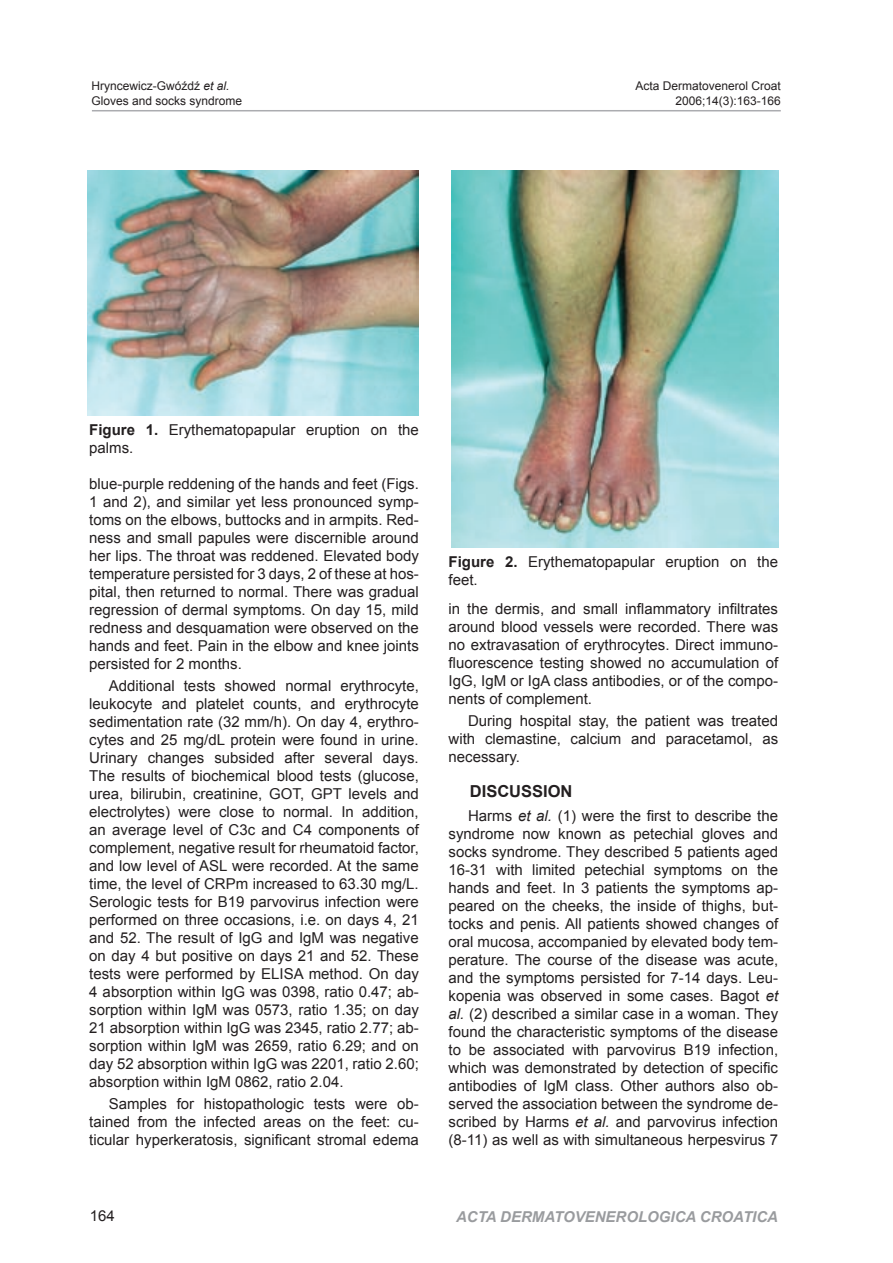
<style>
.page{position:relative;width:893px;height:1263px;background:#fff}
.page>*{position:absolute;margin:0;border:0;box-sizing:border-box;transform-origin:0 0}
.NASLOVI_U_TEKSTU_NOVO{font:700 16.5px "Arial";color:#231f20}
.TEKST{font:15px/18px "Arial";color:#231f20;text-align:justify}
.t1{font:italic 700 15px "Arial";color:#999b9e}
.Heading_1{font:15px "Arial";color:#231f20}
.Tijelo_teksta_uvlaka_3{font:12px "Arial";color:#231f20}
.s1{font-style:italic}
.s2{font-weight:700}
</style>
<div class="page">
<img style="left:88px;top:170px;width:331px;height:245px">
<img style="left:451px;top:170px;width:327px;height:377px">
<hr style="left:92px;top:110px;width:689px;height:1px;background:#abacb0">
<p class="Tijelo_teksta_uvlaka_3" style="left:91px;top:78px;width:140px">Hryncewicz-Gwóźdź <span class="s1">et al.</span></p>
<p class="Tijelo_teksta_uvlaka_3" style="left:635px;top:78px;width:147px">Acta Dermatovenerol Croat</p>
<p class="Tijelo_teksta_uvlaka_3" style="left:91px;top:93px;width:152px">Gloves and socks syndrome</p>
<p class="Tijelo_teksta_uvlaka_3" style="left:675px;top:93px;width:107px">2006;14(3):163-166</p>
<p class="TEKST" style="left:89px;top:421px;width:331px"><span class="s2">Figure 1.</span> Erythematopapular eruption on the palms.</p>
<p class="TEKST" style="left:89px;top:474px;width:331px">blue-purple reddening of the hands and feet (Figs.<br>1 and 2), and similar yet less pronounced symp&shy;toms on the elbows, buttocks and in armpits. Red&shy;ness and small papules were discernible around her lips. The throat was reddened. Elevated body temperature persisted for 3 days, 2 of these at hos&shy;pital, then returned to normal. There was gradual regression of dermal symptoms. On day 15, mild redness and desquamation were observed on the hands and feet. Pain in the elbow and knee joints persisted for 2 months.</p>
<p class="TEKST" style="left:89px;top:677px;width:331px;text-indent:19px">Additional tests showed normal erythrocyte, leukocyte and platelet counts, and erythrocyte sedimentation rate (32 mm/h). On day 4, erythro&shy;cytes and 25 mg/dL protein were found in urine.<br>Urinary changes subsided after several days.<br>The results of biochemical blood tests (glucose, urea, bilirubin, creatinine, GOT, GPT levels and electrolytes) were close to normal. In addition, an average level of C3c and C4 components of complement, negative result for rheumatoid factor, and low level of ASL were recorded. At the same time, the level of CRPm increased to 63.30 mg/L.<br>Serologic tests for B19 parvovirus infection were performed on three occasions, i.e. on days 4, 21 and 52. The result of IgG and IgM was negative on day 4 but positive on days 21 and 52. These tests were performed by ELISA method. On day 4 absorption within IgG was 0398, ratio 0.47; ab&shy;sorption within IgM was 0573, ratio 1.35; on day 21 absorption within IgG was 2345, ratio 2.77; ab&shy;sorption within IgM was 2659, ratio 6.29; and on day 52 absorption within IgG was 2201, ratio 2.60; absorption within IgM 0862, ratio 2.04.</p>
<p class="TEKST" style="left:89px;top:1095px;width:331px;text-indent:19px">Samples for histopathologic tests were ob&shy;tained from the infected areas on the feet: cu&shy;ticular hyperkeratosis, significant stromal edema</p>
<p class="TEKST" style="left:449px;top:553px;width:331px"><span class="s2">Figure 2.</span> Erythematopapular eruption on the feet.</p>
<p class="TEKST" style="left:449px;top:600px;width:331px">in the dermis, and small inflammatory infiltrates around blood vessels were recorded. There was no extravasation of erythrocytes. Direct immuno&shy;fluorescence testing showed no accumulation of IgG, IgM or IgA class antibodies, or of the compo&shy;nents of complement.</p>
<p class="TEKST" style="left:449px;top:712px;width:331px;text-indent:20px">During hospital stay, the patient was treated with clemastine, calcium and paracetamol, as necessary.</p>
<p class="NASLOVI_U_TEKSTU_NOVO" style="left:470px;top:780px;width:104px">DISCUSSION</p>
<p class="TEKST" style="left:449px;top:807px;width:331px;text-indent:20px">Harms <span class="s1">et al.</span> (1) were the first to describe the syndrome now known as petechial gloves and socks syndrome. They described 5 patients aged 16-31 with limited petechial symptoms on the hands and feet. In 3 patients the symptoms ap&shy;peared on the cheeks, the inside of thighs, but&shy;tocks and penis. All patients showed changes of oral mucosa, accompanied by elevated body tem&shy;perature. The course of the disease was acute, and the symptoms persisted for 7-14 days. Leu&shy;kopenia was observed in some cases. Bagot <span class="s1">et al.</span> (2) described a similar case in a woman. They found the characteristic symptoms of the disease to be associated with parvovirus B19 infection, which was demonstrated by detection of specific antibodies of IgM class. Other authors also ob&shy;served the association between the syndrome de&shy;scribed by Harms <span class="s1">et al.</span> and parvovirus infection (8-11) as well as with simultaneous herpesvirus 7</p>
<p class="Heading_1" style="left:90px;top:1206px;width:27px">164</p>
<p class="t1" style="left:456px;top:1207px;width:323px">ACTA DERMATOVENEROLOGICA CROATICA</p>
</div>
